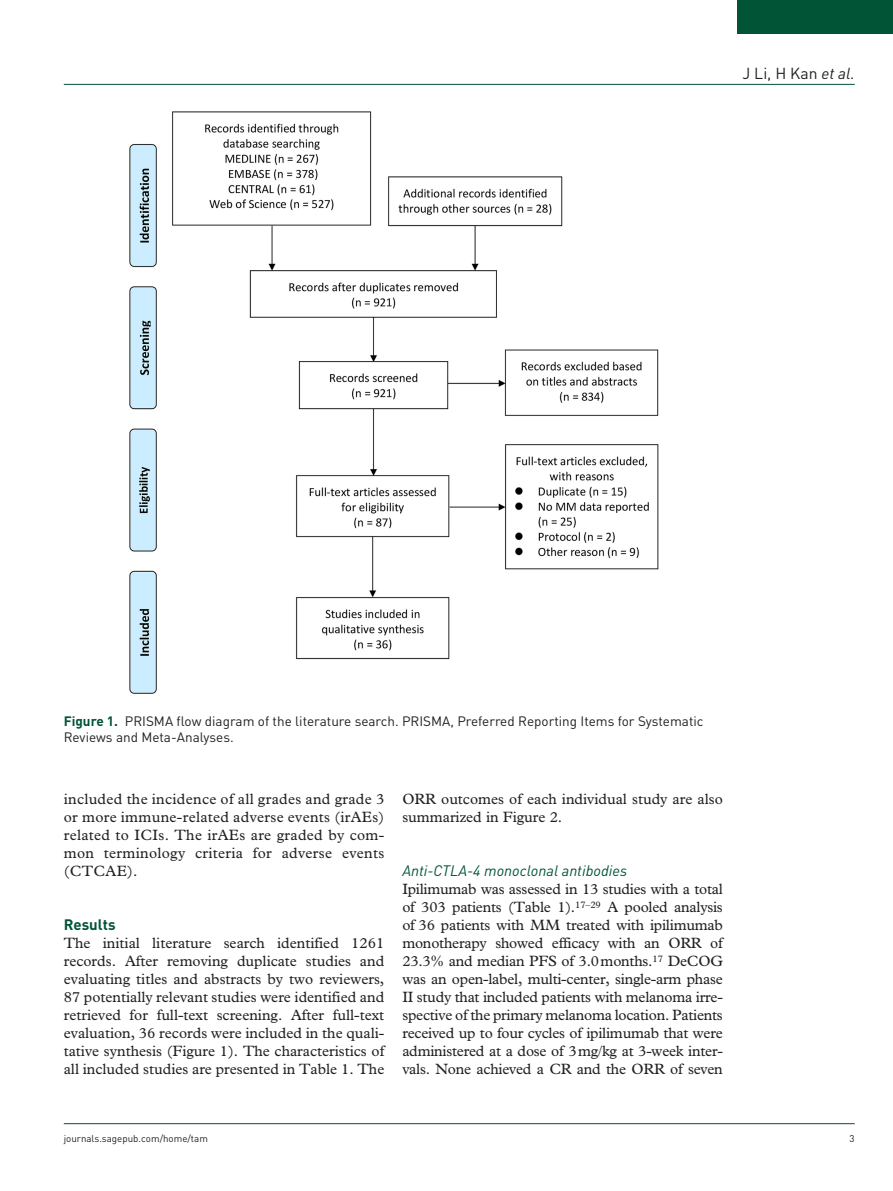
<style>
.page{position:relative;width:893px;height:1191px;background:#fff}
.page>*{position:absolute;margin:0;border:0;box-sizing:border-box;transform-origin:0 0}
.t1{font:15.75px "DIN";color:#231f20}
.t2{font:15px/18px "Plantin Std";color:#231f20;text-align:justify}
.t3{font:italic 15px "DIN";color:#015436}
.t4{font:700 15px "DIN";color:#015436}
.t5{font:13.5px/15.8px "DIN";color:#231f20}
.t6{font:9.75px "DIN";color:#231f20}
.s1{font-style:italic}
.s2{font-weight:700;color:#015436}
</style>
<div class="page">
<hr style="left:64px;top:84px;width:791px;height:1px;background:#015436">
<hr style="left:64px;top:1123px;width:791px;height:1px;background:#015436">
<div style="left:738px;top:0;width:155px;height:34px;background:#015436"></div>
<img style="left:129px;top:111px;width:530px;height:583px">
<p class="t1" style="left:742px;top:63px;width:114px">J Li, H Kan <span class="s1">et al.</span></p>
<p class="t5" style="left:64px;top:713px;width:641px"><span class="s2">Figure 1.</span> PRISMA flow diagram of the literature search. PRISMA, Preferred Reporting Items for Systematic<br>Reviews and Meta-Analyses.</p>
<p class="t2" style="left:64px;top:790px;width:322px">included the incidence of all grades and grade 3 or more immune-related adverse events (irAEs) related to ICIs. The irAEs are graded by com&shy;mon terminology criteria for adverse events (CTCAE).</p>
<p class="t4" style="left:64px;top:915px;width:53px">Results</p>
<p class="t2" style="left:64px;top:934px;width:322px">The initial literature search identified 1261 records. After removing duplicate studies and evaluating titles and abstracts by two reviewers, 87 potentially relevant studies were identified and retrieved for full-text screening. After full-text evaluation, 36 records were included in the quali&shy;tative synthesis (Figure 1). The characteristics of all included studies are presented in Table 1. The</p>
<p class="t2" style="left:402px;top:790px;width:322px">ORR outcomes of each individual study are also summarized in Figure 2.</p>
<p class="t3" style="left:402px;top:861px;width:226px">Anti-CTLA-4 monoclonal antibodies</p>
<p class="t2" style="left:402px;top:880px;width:322px">Ipilimumab was assessed in 13 studies with a total of 303 patients (Table 1).<sup>17–29</sup> A pooled analysis of 36 patients with MM treated with ipilimumab monotherapy showed efficacy with an ORR of 23.3% and median PFS of 3.0months.<sup>17</sup> DeCOG was an open-label, multi-center, single-arm phase II study that included patients with melanoma irre&shy;spective of the primary melanoma location. Patients received up to four cycles of ipilimumab that were administered at a dose of 3mg/kg at 3-week inter&shy;vals. None achieved a CR and the ORR of seven</p>
<p class="t6" style="left:64px;top:1132px;width:146px">journals.sagepub.com/home/tam</p>
<p class="t6" style="left:850px;top:1132px;width:7px">3</p>
</div>
